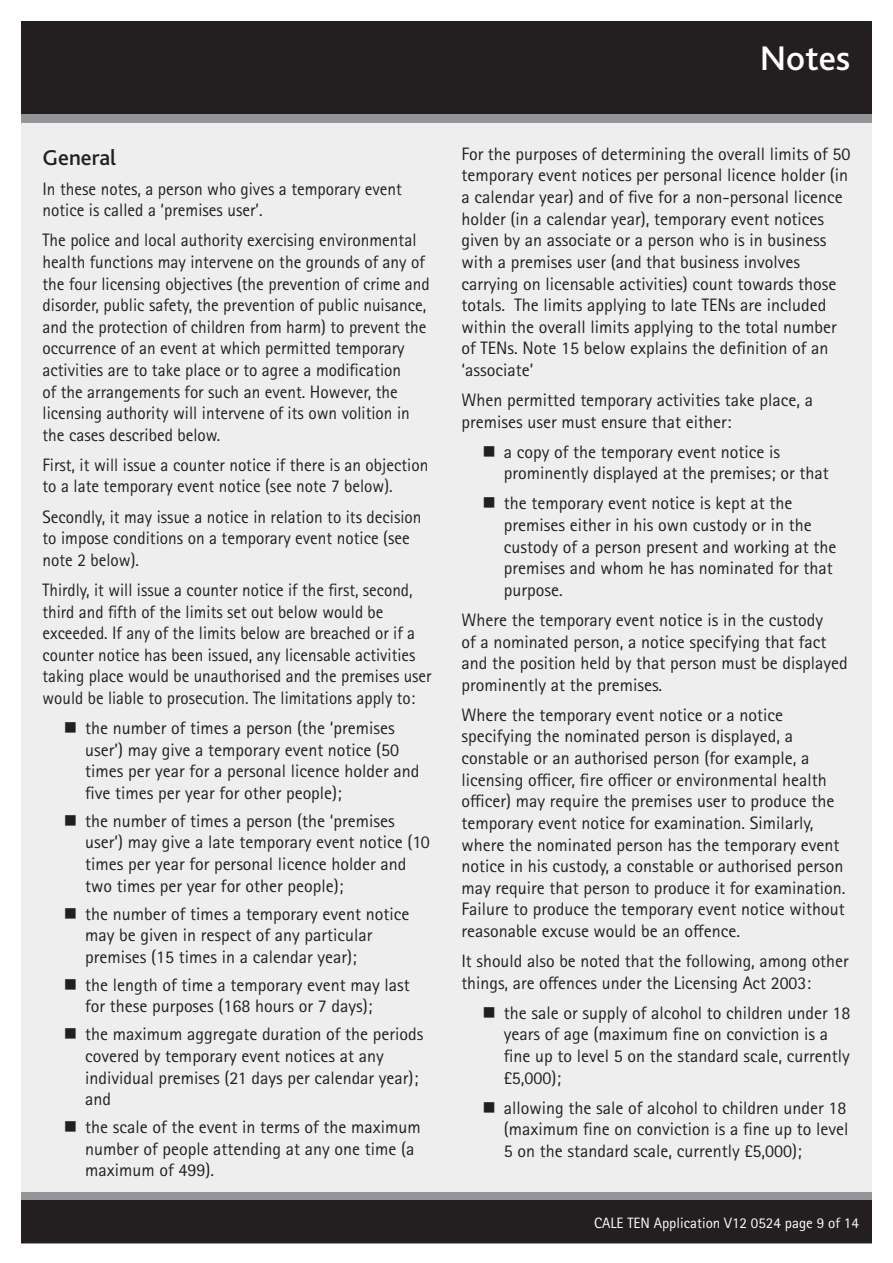
<style>
.page{position:relative;width:893px;height:1263px;background:#fff}
.page>*{position:absolute;margin:0;border:0;box-sizing:border-box;transform-origin:0 0}
.t1{font:500 35.7px "Bliss";color:#fff}
.Sub_Heading{font:500 22.5px "Bliss";color:#231f20}
.Body_Text{font:18px/21.6px "Rotis Sans Serif Pro";color:#231f20}
.Body_Text-2{font:18px/21.6px "Rotis Sans Serif Pro";color:#231f20;scale:.96 1}
.Body_Text-3{font:18px/21.6px "Rotis Sans Serif Pro";color:#231f20;scale:.95 1}
.t2{font:15px "Rotis Sans Serif Pro";color:#fff}
</style>
<div class="page">
<div style="left:21px;top:21px;width:851px;height:1221px;background:#eeeeef"></div>
<div style="left:21px;top:1192px;width:851px;height:51px;background:#939598"></div>
<div style="left:21px;top:1201px;width:851px;height:42px;background:#231f20"></div>
<div style="left:21px;top:30px;width:851px;height:92px;background:#939598"></div>
<div style="left:21px;top:21px;width:851px;height:93px;background:#231f20"></div>
<p class="t1" style="left:760px;top:36px;width:92px">Notes</p>
<p class="Sub_Heading" style="left:43px;top:143px;width:75px">General</p>
<p class="Body_Text-2" style="left:43px;top:178px;width:376px">In these notes, a person who gives a temporary event notice is called a ‘premises user’.</p>
<p class="Body_Text-2" style="left:43px;top:230px;width:405px">The police and local authority exercising environmental health functions may intervene on the grounds of any of the four licensing objectives (the prevention of crime and disorder, public safety, the prevention of public nuisance, and the protection of children from harm) to prevent the occurrence of an event at which permitted temporary activities are to take place or to agree a modification<br>of the arrangements for such an event. However, the licensing authority will intervene of its own volition in the cases described below.</p>
<p class="Body_Text-2" style="left:43px;top:454px;width:403px">First, it will issue a counter notice if there is an objection to a late temporary event notice (see note 7 below).</p>
<p class="Body_Text-2" style="left:43px;top:506px;width:396px">Secondly, it may issue a notice in relation to its decision to impose conditions on a temporary event notice (see note 2 below).</p>
<p class="Body_Text-3" style="left:43px;top:579px;width:411px">Thirdly, it will issue a counter notice if the first, second, third and fifth of the limits set out below would be exceeded. If any of the limits below are breached or if a counter notice has been issued, any licensable activities taking place would be unauthorised and the premises user would be liable to prosecution. The limitations apply to:</p>
<p class="Body_Text" style="left:85px;top:717px;width:336px">the number of times a person (the ‘premises user’) may give a temporary event notice (50 times per year for a personal licence holder and five times per year for other people);</p>
<p class="Body_Text" style="left:85px;top:810px;width:346px">the number of times a person (the ‘premises user’) may give a late temporary event notice (10 times per year for personal licence holder and two times per year for other people);</p>
<p class="Body_Text" style="left:85px;top:903px;width:326px">the number of times a temporary event notice may be given in respect of any particular premises (15 times in a calendar year);</p>
<p class="Body_Text" style="left:85px;top:974px;width:326px">the length of time a temporary event may last for these purposes (168 hours or 7 days);</p>
<p class="Body_Text" style="left:85px;top:1024px;width:340px">the maximum aggregate duration of the periods covered by temporary event notices at any individual premises (21 days per calendar year); and</p>
<p class="Body_Text" style="left:85px;top:1116px;width:337px">the scale of the event in terms of the maximum number of people attending at any one time (a maximum of 499).</p>
<p class="Body_Text" style="left:461px;top:143px;width:391px">For the purposes of determining the overall limits of 50 temporary event notices per personal licence holder (in a calendar year) and of five for a non-personal licence holder (in a calendar year), temporary event notices given by an associate or a person who is in business with a premises user (and that business involves carrying on licensable activities) count towards those totals. The limits applying to late TENs are included within the overall limits applying to the total number of TENs. Note 15 below explains the definition of an ‘associate’</p>
<p class="Body_Text" style="left:461px;top:389px;width:353px">When permitted temporary activities take place, a premises user must ensure that either:</p>
<p class="Body_Text" style="left:504px;top:441px;width:326px">a copy of the temporary event notice is prominently displayed at the premises; or that</p>
<p class="Body_Text" style="left:504px;top:493px;width:334px">the temporary event notice is kept at the premises either in his own custody or in the custody of a person present and working at the premises and whom he has nominated for that purpose.</p>
<p class="Body_Text" style="left:461px;top:609px;width:388px">Where the temporary event notice is in the custody<br>of a nominated person, a notice specifying that fact and the position held by that person must be displayed prominently at the premises.</p>
<p class="Body_Text" style="left:461px;top:704px;width:386px">Where the temporary event notice or a notice specifying the nominated person is displayed, a constable or an authorised person (for example, a licensing officer, fire officer or environmental health officer) may require the premises user to produce the temporary event notice for examination. Similarly, where the nominated person has the temporary event notice in his custody, a constable or authorised person may require that person to produce it for examination.<br>Failure to produce the temporary event notice without reasonable excuse would be an offence.</p>
<p class="Body_Text" style="left:461px;top:950px;width:389px">It should also be noted that the following, among other things, are offences under the Licensing Act 2003:</p>
<p class="Body_Text" style="left:504px;top:1002px;width:348px">the sale or supply of alcohol to children under 18 years of age (maximum fine on conviction is a fine up to level 5 on the standard scale, currently £5,000);</p>
<p class="Body_Text" style="left:504px;top:1097px;width:346px;text-align:justify">allowing the sale of alcohol to children under 18 (maximum fine on conviction is a fine up to level 5 on the standard scale, currently £5,000);</p>
<p class="t2" style="left:594px;top:1214px;width:266px">CALE TEN Application V12 0524 page 9 of 14</p>
</div>
